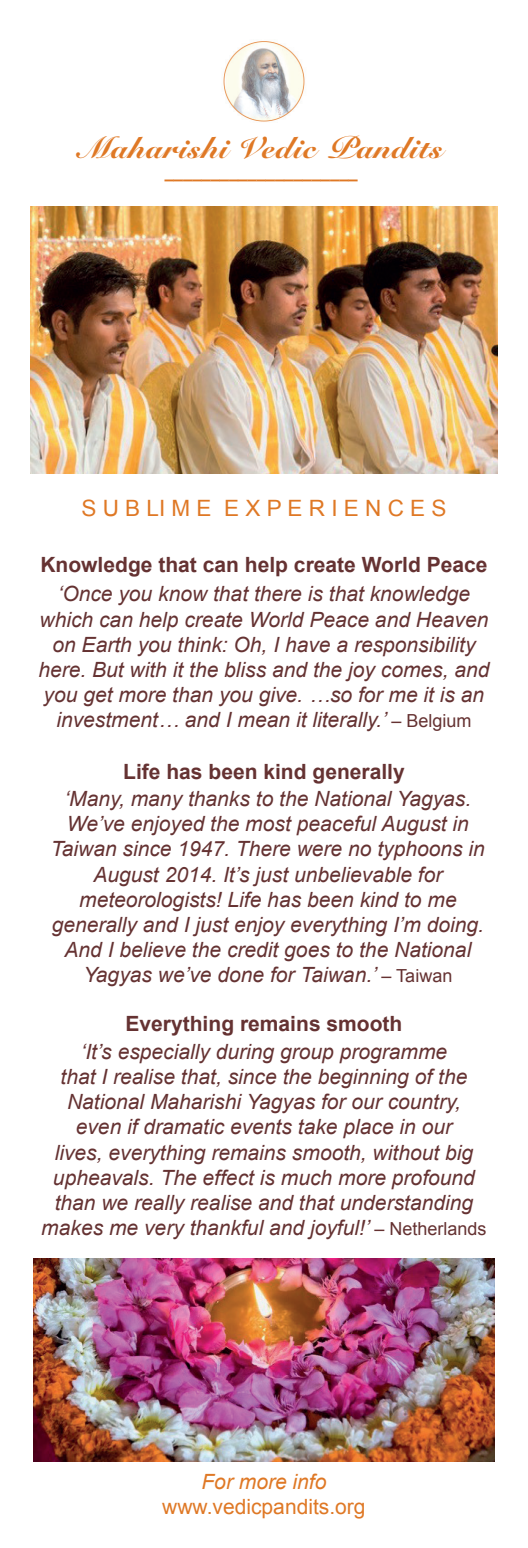
<style>
.page{position:relative;width:528px;height:1548px;background:#fff}
.page>*{position:absolute;margin:0;border:0;box-sizing:border-box;transform-origin:0 0}
.t1{font:30px "Snell Roundhand Black Script";letter-spacing:.04em;color:#df7825}
.t2{font:22.5px "Arial";color:#df7825}
.t3{font:italic 21px/25.2px "Arial";color:#653232;text-align:center}
.t4{font:700 21px "Arial";color:#653232}
.t5{font:21px "Arial";color:#df7825}
.t6{font:italic 21px "Arial";color:#df7825}
.t7{font:700 16.5px "Arial";color:#df7825}
.s1{font-style:normal;font-size:18px}
</style>
<div class="page">
<img style="left:30px;top:207px;width:467px;height:267px">
<img style="left:34px;top:1258px;width:459px;height:203px">
<img style="left:223px;top:41px;width:82px;height:81px">
<h1 class="t1" style="left:80px;top:130px;width:364px">Maharishi Vedic Pandits</h1>
<p class="t7" style="left:165px;top:161px;width:194px">_____________________</p>
<p class="t2" style="left:81px;top:493px;width:366px">S U B LI M E E X P E R I E N C E S</p>
<p class="t4" style="left:40px;top:551px;width:448px">Knowledge that can help create World Peace</p>
<p class="t3" style="left:38px;top:582px;width:452px">‘Once you know that there is that knowledge which can help create World Peace and Heaven on Earth you think: Oh, I have a responsibility here. But with it the bliss and the joy comes, and you get more than you give. …so for me it is an investment… and I mean it literally.’ <span class="s1">– Belgium</span></p>
<p class="t4" style="left:123px;top:758px;width:283px">Life has been kind generally</p>
<p class="t3" style="left:51px;top:786px;width:435px">‘Many, many thanks to the National Yagyas.<br>We’ve enjoyed the most peaceful August in Taiwan since 1947. There were no typhoons in August 2014. It’s just unbelievable for meteorologists! Life has been kind to me generally and I just enjoy everything I’m doing.<br>And I believe the credit goes to the National Yagyas we’ve done for Taiwan.’ <span class="s1">– Taiwan</span></p>
<p class="t4" style="left:125px;top:1010px;width:278px">Everything remains smooth</p>
<p class="t3" style="left:41px;top:1039px;width:446px">‘It’s especially during group programme<br>that I realise that, since the beginning of the National Maharishi Yagyas for our country,<br>even if dramatic events take place in our<br>lives, everything remains smooth, without big upheavals. The effect is much more profound than we really realise and that understanding makes me very thankful and joyful!’ <span class="s1">– Netherlands</span></p>
<p class="t6" style="left:201px;top:1468px;width:126px">For more info</p>
<p class="t5" style="left:162px;top:1493px;width:205px">www.vedicpandits.org</p>
</div>
